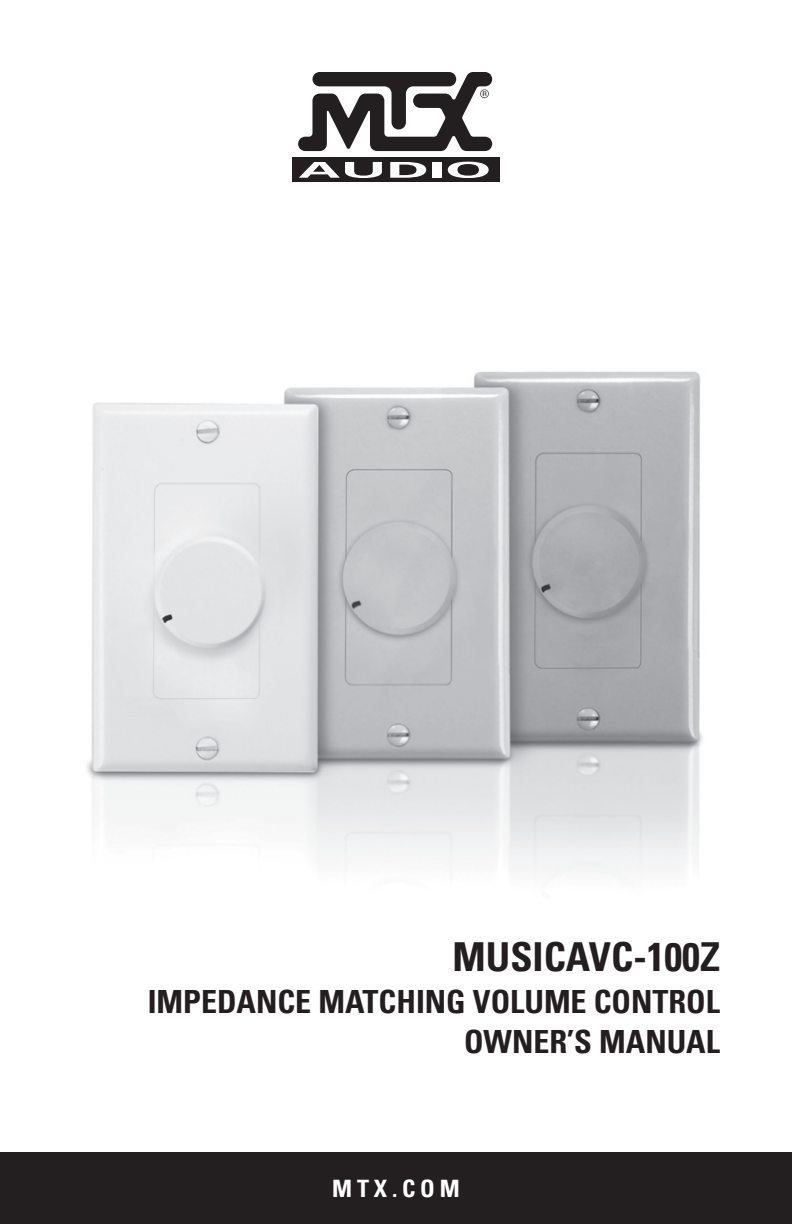
<style>
.page{position:relative;width:792px;height:1224px;background:#fff}
.page>*{position:absolute;margin:0;border:0;box-sizing:border-box;transform-origin:0 0}
.t1{font:700 condensed 40px "Univers LT";color:#231f20}
.t2{font:700 condensed 32px/40px "Univers LT";color:#231f20;text-align:right}
.t3{font:700 condensed 24px "Univers LT";letter-spacing:.2em;color:#fff}
</style>
<div class="page">
<div style="left:0;top:1152px;width:792px;height:72px;background:#231f20"></div>
<img style="left:87px;top:371px;width:616px;height:502px">
<div style="left:292px;top:157px;width:208px;height:25px;background:#231f20"></div>
<svg style="left:298px;top:72px;width:194px;height:79px"></svg>
<svg style="left:299px;top:162px;width:83px;height:16px"></svg>
<svg style="left:390px;top:162px;width:36px;height:16px"></svg>
<div style="left:433px;top:162px;width:9px;height:16px;background:#fff"></div>
<svg style="left:448px;top:162px;width:41px;height:16px"></svg>
<p class="t1" style="left:453px;top:933px;width:269px">MUSICAVC-100Z</p>
<p class="t2" style="left:148px;top:981px;width:574px">IMPEDANCE MATCHING VOLUME CONTROL<br>OWNER’S MANUAL</p>
<p class="t3" style="left:332px;top:1173px;width:129px">MTX.COM</p>
</div>
